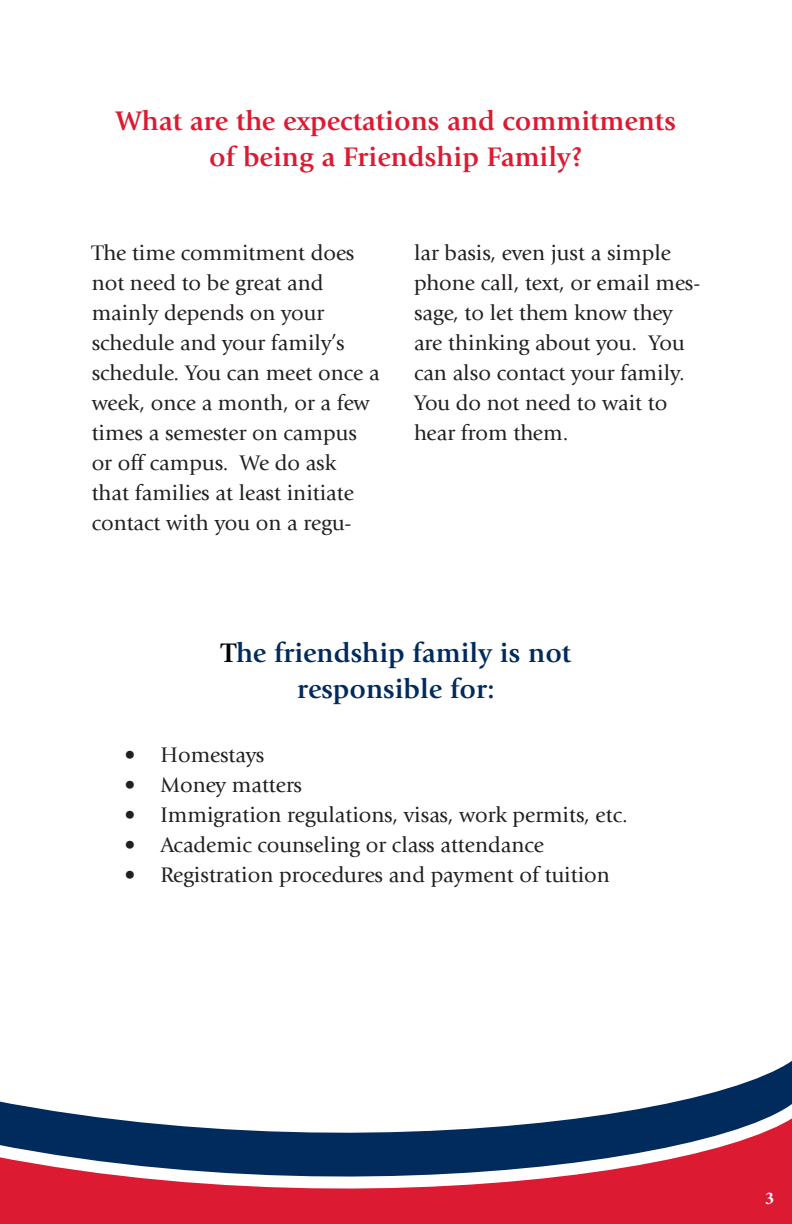
<style>
.page{position:relative;width:792px;height:1224px;background:#fff}
.page>*{position:absolute;margin:0;border:0;box-sizing:border-box;transform-origin:0 0}
.t1{font:700 28px/36px "Giovanni Std";color:#dc1a32;text-align:center}
.t2{font:700 28px/36px "Giovanni Std";color:#002b5c;text-align:center}
.t3{font:22px/30px "Giovanni Std";color:#231f20}
.t4{font:700 18px "Minion Pro";color:#fff}
.s1{color:#000}
</style>
<div class="page">
<svg style="left:0;top:1061px;width:792px;height:163px"></svg>
<p class="t1" style="left:116px;top:102px;width:562px">What are the expectations and commitments of being a Friendship Family?</p>
<p class="t3" style="left:92px;top:238px;width:290px">The time commitment does not need to be great and mainly depends on your schedule and your family’s schedule. You can meet once a week, once a month, or a few times a semester on campus or off campus. We do ask<br>that families at least initiate contact with you on a regu-</p>
<p class="t3" style="left:414px;top:238px;width:288px">lar basis, even just a simple phone call, text, or email mes&shy;sage, to let them know they are thinking about you. You can also contact your family.<br>You do not need to wait to hear from them.</p>
<p class="t2" style="left:221px;top:635px;width:352px"><span class="s1">T</span>he friendship family is not responsible for:</p>
<p class="t3" style="left:125px;top:740px;width:141px">• Homestays</p>
<p class="t3" style="left:125px;top:770px;width:179px">• Money matters</p>
<p class="t3" style="left:125px;top:800px;width:505px">• Immigration regulations, visas, work permits, etc.</p>
<p class="t3" style="left:125px;top:830px;width:421px">• Academic counseling or class attendance</p>
<p class="t3" style="left:125px;top:860px;width:487px">• Registration procedures and payment of tuition</p>
<p class="t4" style="left:765px;top:1186px;width:10px">3</p>
</div>
